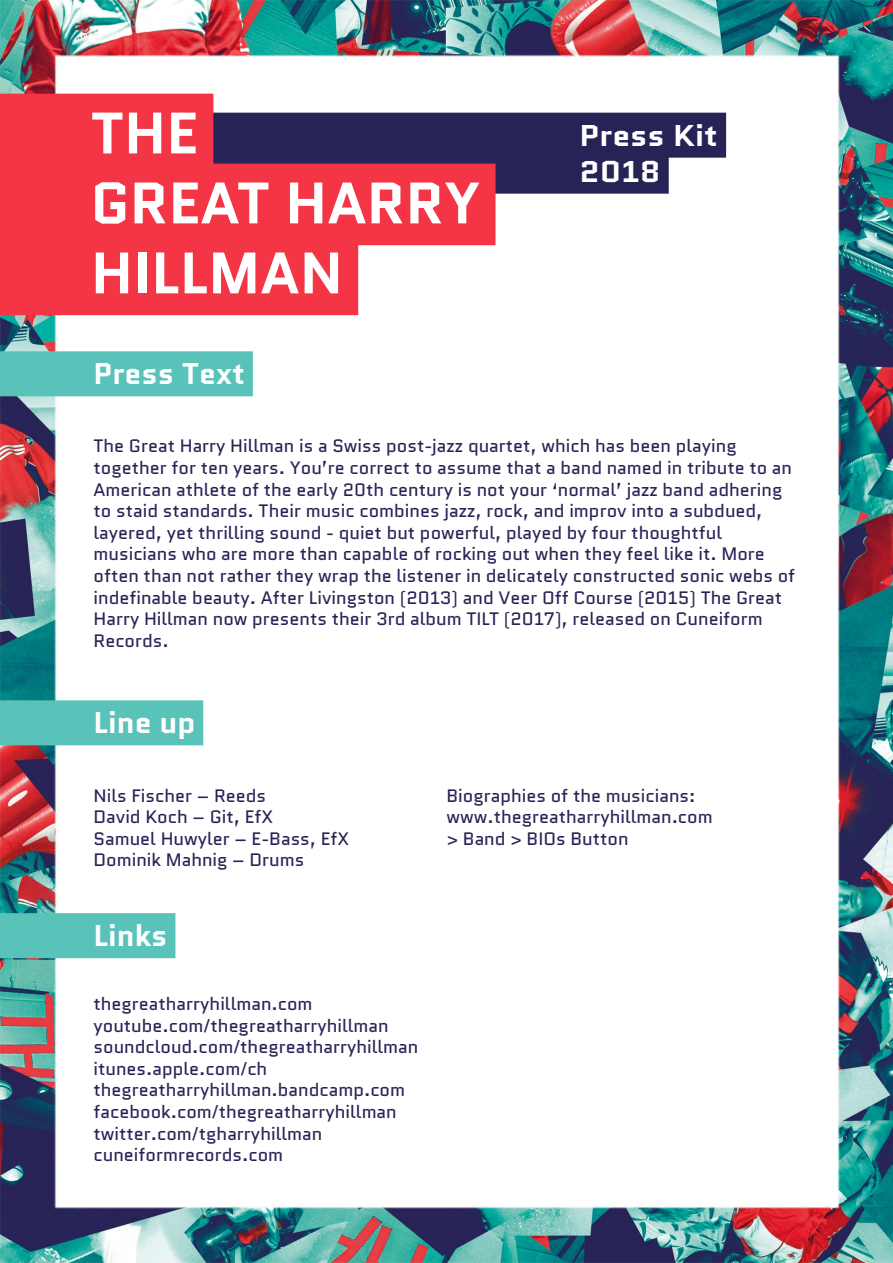
<style>
.page{position:relative;width:893px;height:1263px;background:#fff}
.page>*{position:absolute;margin:0;border:0;box-sizing:border-box;transform-origin:0 0}
.t1{font:700 58.35px/69.9px "Quantico";color:#fff}
.t2{font:700 30px "Quantico";color:#fff}
.t3{font:700 30px/36px "Quantico";color:#fff;scale:1.06 1}
.t4{font:18px/21.6px "Quantico";color:#282356}
</style>
<div class="page">
<img style="left:0;top:0;width:893px;height:1263px">
<div style="left:0;top:351px;width:253px;height:45px;background:#5ac3b9"></div>
<div style="left:0;top:700px;width:203px;height:45px;background:#5ac3b9"></div>
<div style="left:0;top:913px;width:175px;height:45px;background:#5ac3b9"></div>
<div style="left:200px;top:113px;width:526px;height:45px;background:#282356"></div>
<div style="left:200px;top:149px;width:469px;height:45px;background:#282356"></div>
<div style="left:0;top:94px;width:213px;height:81px;background:#f43545"></div>
<div style="left:0;top:164px;width:495px;height:81px;background:#f43545"></div>
<div style="left:0;top:234px;width:358px;height:81px;background:#f43545"></div>
<h1 class="t1" style="left:91px;top:98px;width:391px">THE<br>GREAT HARRY<br>HILLMAN</h1>
<h2 class="t2" style="left:94px;top:352px;width:153px">Press Text</h2>
<h2 class="t3" style="left:579px;top:117px;width:132px">Press Kit<br>2018</h2>
<p class="t4" style="left:94px;top:435px;width:703px">The Great Harry Hillman is a Swiss post-jazz quartet, which has been playing together for ten years. You’re correct to assume that a band named in tribute to an American athlete of the early 20th century is not your ‘normal’ jazz band adhering to staid standards. Their music combines jazz, rock, and improv into a subdued, layered, yet thrilling sound - quiet but powerful, played by four thoughtful musicians who are more than capable of rocking out when they feel like it. More often than not rather they wrap the listener in delicately constructed sonic webs of indefinable beauty. After Livingston (2013) and Veer Off Course (2015) The Great Harry Hillman now presents their 3rd album TILT (2017), released on Cuneiform Records.</p>
<h2 class="t2" style="left:94px;top:701px;width:103px">Line up</h2>
<p class="t4" style="left:94px;top:784px;width:257px">Nils Fischer – Reeds<br>David Koch – Git, EfX<br>Samuel Huwyler – E-Bass, EfX<br>Dominik Mahnig – Drums</p>
<p class="t4" style="left:446px;top:784px;width:268px">Biographies of the musicians: www.thegreatharryhillman.com &gt; Band &gt; BIOs Button</p>
<h2 class="t2" style="left:94px;top:914px;width:76px">Links</h2>
<p class="t4" style="left:94px;top:993px;width:326px">thegreatharryhillman.com youtube.com/thegreatharryhillman soundcloud.com/thegreatharryhillman itunes.apple.com/ch thegreatharryhillman.bandcamp.com facebook.com/thegreatharryhillman twitter.com/tgharryhillman cuneiformrecords.com</p>
</div>
